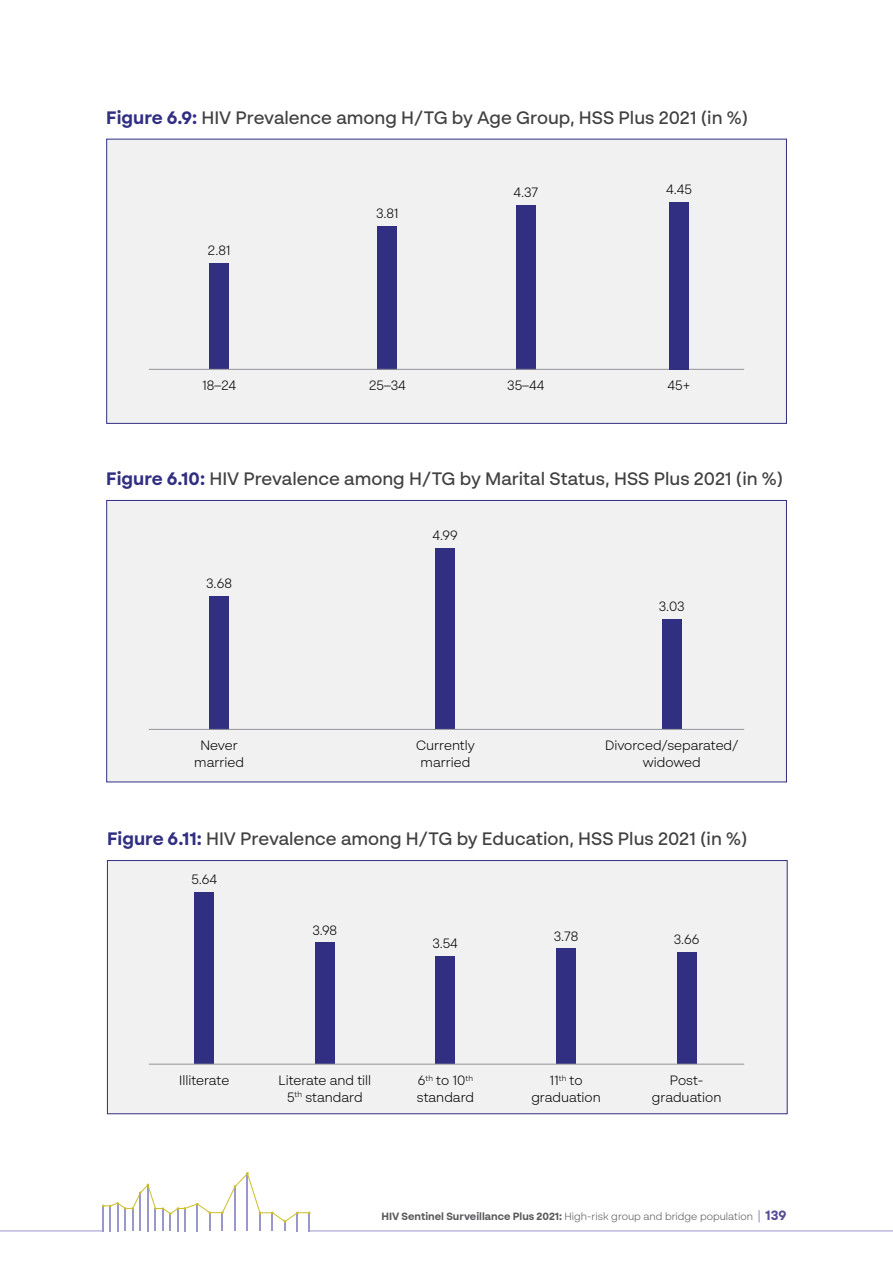
<style>
.page{position:relative;width:893px;height:1263px;background:#fff}
.page>*{position:absolute;margin:0;border:0;box-sizing:border-box;transform-origin:0 0}
.t1{font:500 18px "BR Sonoma";color:#414042}
.t2{font:300 13.5px/16.5px "BR Sonoma";color:#000;text-align:center}
.t3{font:300 10.5px "BR Sonoma";color:#58595b}
.s1{font-weight:700;color:#312f82}
.s2{font-weight:700}
.s3{font-size:14.1px;color:#544d92}
.s4{font-weight:700;font-size:13.5px;color:#544d92}
</style>
<div class="page">
<hr style="left:309px;top:1230px;width:584px;height:1px;background:#9a98cb">
<hr style="left:0;top:1230px;width:103px;height:1px;background:#9a98cb">
<svg style="left:102px;top:1172px;width:209px;height:59px"></svg>
<div style="left:106px;top:139px;width:681px;height:285px;background:#f1f1f2;border:1px solid #312f82"></div>
<div style="left:209px;top:263px;width:20px;height:106px;background:#312f82"></div>
<div style="left:378px;top:226px;width:19px;height:143px;background:#312f82"></div>
<div style="left:516px;top:205px;width:19px;height:164px;background:#312f82"></div>
<hr style="left:149px;top:369px;width:595px;height:1px;background:#939598">
<div style="left:669px;top:202px;width:20px;height:167px;background:#312f82"></div>
<div style="left:106px;top:500px;width:681px;height:282px;background:#f1f1f2;border:1px solid #312f82"></div>
<div style="left:209px;top:596px;width:20px;height:133px;background:#312f82"></div>
<div style="left:436px;top:549px;width:19px;height:180px;background:#312f82"></div>
<div style="left:662px;top:619px;width:19px;height:110px;background:#312f82"></div>
<hr style="left:149px;top:729px;width:595px;height:1px;background:#939598">
<div style="left:107px;top:860px;width:681px;height:254px;background:#f1f1f2;border:1px solid #312f82"></div>
<div style="left:195px;top:893px;width:19px;height:171px;background:#312f82"></div>
<div style="left:315px;top:943px;width:19px;height:121px;background:#312f82"></div>
<div style="left:436px;top:956px;width:19px;height:108px;background:#312f82"></div>
<div style="left:556px;top:949px;width:20px;height:115px;background:#312f82"></div>
<div style="left:677px;top:952px;width:19px;height:112px;background:#312f82"></div>
<hr style="left:149px;top:1064px;width:595px;height:1px;background:#939598">
<h1 class="t1" style="left:106px;top:106px;width:643px"><span class="s1">Figure 6.9:</span> HIV Prevalence among H/TG by Age Group, HSS Plus 2021 (in %)</h1>
<p class="t2" style="left:208px;top:242px;width:24px">2.81</p>
<p class="t2" style="left:376px;top:204px;width:24px">3.81</p>
<p class="t2" style="left:513px;top:183px;width:26px">4.37</p>
<p class="t2" style="left:666px;top:180px;width:27px">4.45</p>
<p class="t2" style="left:202px;top:377px;width:35px">18–24</p>
<p class="t2" style="left:369px;top:377px;width:38px">25–34</p>
<p class="t2" style="left:507px;top:377px;width:39px">35–44</p>
<p class="t2" style="left:667px;top:377px;width:25px">45+</p>
<h1 class="t1" style="left:106px;top:468px;width:678px"><span class="s1">Figure 6.10:</span> HIV Prevalence among H/TG by Marital Status, HSS Plus 2021 (in %)</h1>
<p class="t2" style="left:206px;top:574px;width:27px">3.68</p>
<p class="t2" style="left:433px;top:527px;width:27px">4.99</p>
<p class="t2" style="left:659px;top:598px;width:27px">3.03</p>
<p class="t2" style="left:194px;top:737px;width:51px">Never married</p>
<p class="t2" style="left:416px;top:737px;width:60px">Currently married</p>
<p class="t2" style="left:605px;top:737px;width:135px">Divorced/separated/ widowed</p>
<h1 class="t1" style="left:107px;top:827px;width:642px"><span class="s1">Figure 6.11:</span> HIV Prevalence among H/TG by Education, HSS Plus 2021 (in %)</h1>
<p class="t2" style="left:191px;top:871px;width:27px">5.64</p>
<p class="t2" style="left:312px;top:921px;width:26px">3.98</p>
<p class="t2" style="left:432px;top:935px;width:27px">3.54</p>
<p class="t2" style="left:554px;top:927px;width:26px">3.78</p>
<p class="t2" style="left:674px;top:931px;width:27px">3.66</p>
<p class="t2" style="left:179px;top:1072px;width:52px">Illiterate</p>
<p class="t2" style="left:417px;top:1072px;width:59px;text-align:left">6<sup>th</sup> to 10<sup>th </sup>standard</p>
<p class="t2" style="left:531px;top:1072px;width:71px">11<sup>th</sup> to graduation</p>
<p class="t2" style="left:652px;top:1072px;width:71px">Post&shy;graduation</p>
<p class="t2" style="left:278px;top:1072px;width:94px">Literate and till<br>5<sup>th</sup> standard</p>
<p class="t3" style="left:381px;top:1210px;width:407px"><span class="s2">HIV Sentinel Surveillance Plus 2021:</span> High-risk group and bridge population <span class="s3">|</span> <span class="s4">139</span></p>
</div>
